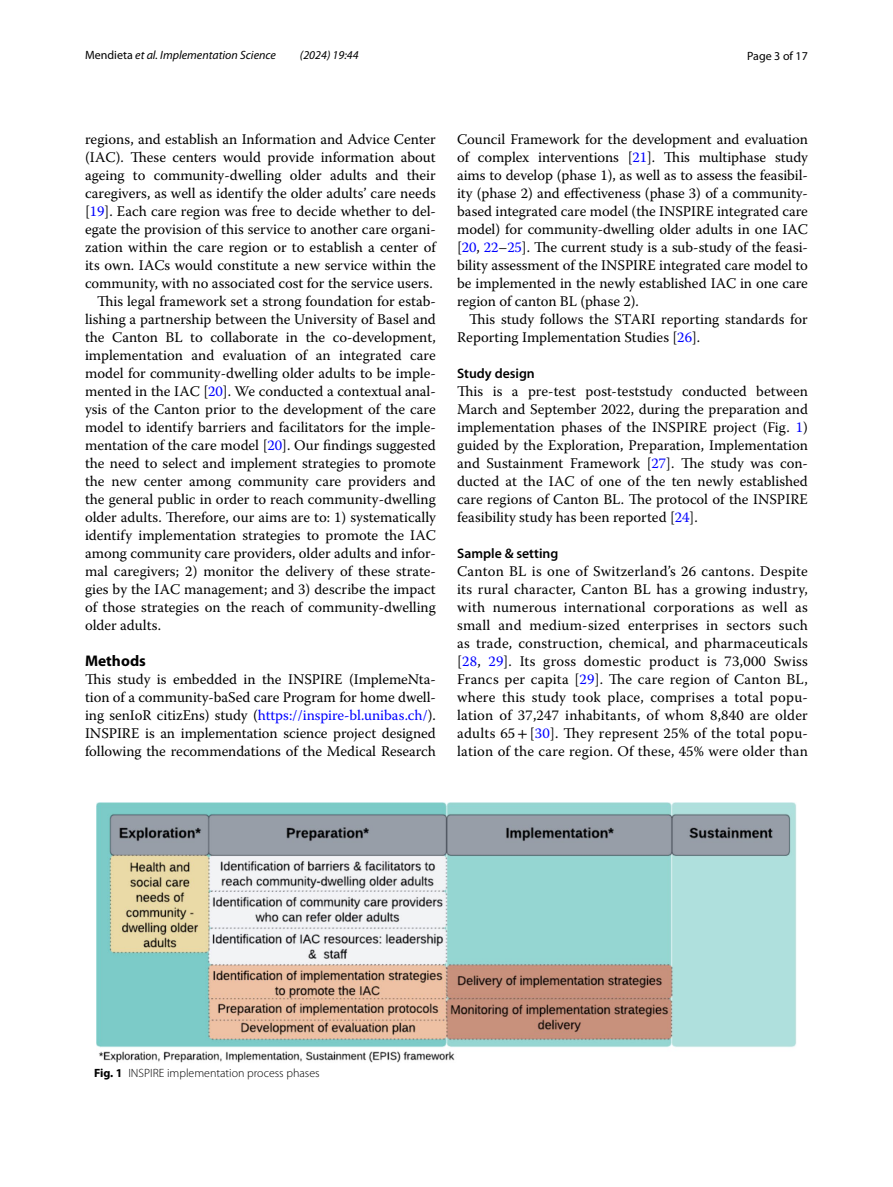
<style>
.page{position:relative;width:893px;height:1187px;background:#fff}
.page>*{position:absolute;margin:0;border:0;box-sizing:border-box;transform-origin:0 0}
.t1{font:700 15.45px "Myriad Pro";color:#000}
.t2{font:14.7px/18px "Warnock Pro";color:#000;text-align:justify}
.t3{font:600 13.8px "Myriad Pro";color:#000}
.t4{font:italic 12px "Myriad Pro";color:#000}
.t5{font:300 12px "Myriad Pro";color:#000}
.t6{font:12px "Myriad Pro";color:#000}
.s1{font-style:normal}
.s2{color:#00f}
.s3{font-family:"STIX"}
.s4{font-weight:700}
</style>
<div class="page">
<img style="left:97px;top:802px;width:699px;height:259px">
<p class="t4" style="left:85px;top:48px;width:192px"><span class="s1">Mendieta</span> et al. Implementation Science</p>
<p class="t4" style="left:300px;top:48px;width:60px">(2024) 19:44</p>
<p class="t6" style="left:747px;top:48px;width:62px">Page 3 of 17</p>
<p class="t2" style="left:85px;top:130px;width:352px">regions, and establish an Information and Advice Center</p>
<p class="t2" style="left:85px;top:148px;width:352px">(IAC). These centers would provide information about</p>
<p class="t2" style="left:85px;top:166px;width:352px">ageing to community-dwelling older adults and their</p>
<p class="t2" style="left:85px;top:184px;width:352px">caregivers, as well as identify the older adults’ care needs</p>
<p class="t2" style="left:85px;top:202px;width:352px">[<span class="s2">19</span>]. Each care region was free to decide whether to del-</p>
<p class="t2" style="left:85px;top:220px;width:352px">egate the provision of this service to another care organi-</p>
<p class="t2" style="left:85px;top:238px;width:352px">zation within the care region or to establish a center of</p>
<p class="t2" style="left:85px;top:256px;width:352px">its own. IACs would constitute a new service within the</p>
<p class="t2" style="left:85px;top:274px;width:349px">community, with no associated cost for the service users.</p>
<p class="t2" style="left:97px;top:292px;width:340px">This legal framework set a strong foundation for estab-</p>
<p class="t2" style="left:85px;top:310px;width:352px">lishing a partnership between the University of Basel and</p>
<p class="t2" style="left:85px;top:328px;width:352px">the Canton BL to collaborate in the co-development,</p>
<p class="t2" style="left:85px;top:346px;width:352px">implementation and evaluation of an integrated care</p>
<p class="t2" style="left:85px;top:364px;width:352px">model for community-dwelling older adults to be imple-</p>
<p class="t2" style="left:85px;top:382px;width:352px">mented in the IAC [<span class="s2">20</span>]. We conducted a contextual anal-</p>
<p class="t2" style="left:85px;top:400px;width:352px">ysis of the Canton prior to the development of the care</p>
<p class="t2" style="left:85px;top:418px;width:352px">model to identify barriers and facilitators for the imple-</p>
<p class="t2" style="left:85px;top:436px;width:352px">mentation of the care model [<span class="s2">20</span>]. Our findings suggested</p>
<p class="t2" style="left:85px;top:454px;width:352px">the need to select and implement strategies to promote</p>
<p class="t2" style="left:85px;top:472px;width:352px">the new center among community care providers and</p>
<p class="t2" style="left:85px;top:490px;width:352px">the general public in order to reach community-dwelling</p>
<p class="t2" style="left:85px;top:508px;width:352px">older adults. Therefore, our aims are to: 1) systematically</p>
<p class="t2" style="left:85px;top:526px;width:352px">identify implementation strategies to promote the IAC</p>
<p class="t2" style="left:85px;top:544px;width:352px">among community care providers, older adults and infor-</p>
<p class="t2" style="left:85px;top:562px;width:352px">mal caregivers; 2) monitor the delivery of these strate-</p>
<p class="t2" style="left:85px;top:580px;width:352px">gies by the IAC management; and 3) describe the impact</p>
<p class="t2" style="left:85px;top:598px;width:352px">of those strategies on the reach of community-dwelling</p>
<p class="t2" style="left:85px;top:616px;width:78px">older adults.</p>
<p class="t1" style="left:85px;top:650px;width:62px">Methods</p>
<p class="t2" style="left:85px;top:670px;width:352px">This study is embedded in the INSPIRE (ImplemeNta&shy;tion of a community-baSed care Program for home dwell&shy;ing senIoR citizEns) study (<span class="s2">https://inspire-bl.unibas.ch/</span>).<br>INSPIRE is an implementation science project designed following the recommendations of the Medical Research</p>
<p class="t2" style="left:457px;top:130px;width:352px">Council Framework for the development and evaluation of complex interventions [<span class="s2">21</span>]. This multiphase study aims to develop (phase 1), as well as to assess the feasibil&shy;ity (phase 2) and effectiveness (phase 3) of a community&shy;based integrated care model (the INSPIRE integrated care model) for community-dwelling older adults in one IAC [<span class="s2">20</span>, <span class="s2">22</span>–<span class="s2">25</span>]. The current study is a sub-study of the feasi&shy;bility assessment of the INSPIRE integrated care model to be implemented in the newly established IAC in one care region of canton BL (phase 2).</p>
<p class="t2" style="left:457px;top:310px;width:352px;text-indent:12px">This study follows the STARI reporting standards for<br>Reporting Implementation Studies [<span class="s2">26</span>].</p>
<p class="t3" style="left:457px;top:364px;width:79px">Study design</p>
<p class="t2" style="left:457px;top:382px;width:352px">This is a pre-test post-teststudy conducted between March and September 2022, during the preparation and implementation phases of the INSPIRE project (Fig. <span class="s2">1</span>) guided by the Exploration, Preparation, Implementation and Sustainment Framework [<span class="s2">27</span>]. The study was con&shy;ducted at the IAC of one of the ten newly established care regions of Canton BL. The protocol of the INSPIRE feasibility study has been reported [<span class="s2">24</span>].</p>
<p class="t3" style="left:457px;top:544px;width:103px">Sample &amp; setting</p>
<p class="t2" style="left:457px;top:562px;width:352px">Canton BL is one of Switzerland’s 26 cantons. Despite its rural character, Canton BL has a growing industry, with numerous international corporations as well as small and medium-sized enterprises in sectors such as trade, construction, chemical, and pharmaceuticals [<span class="s2">28</span>, <span class="s2">29</span>]. Its gross domestic product is 73,000 Swiss Francs per capita [<span class="s2">29</span>]. The care region of Canton BL, where this study took place, comprises a total popu&shy;lation of 37,247 inhabitants, of whom 8,840 are older adults 65<span class="s3">+</span>[<span class="s2">30</span>]. They represent 25% of the total popu&shy;lation of the care region. Of these, 45% were older than</p>
<p class="t5" style="left:94px;top:1066px;width:227px"><span class="s4">Fig. 1</span> INSPIRE implementation process phases</p>
</div>
